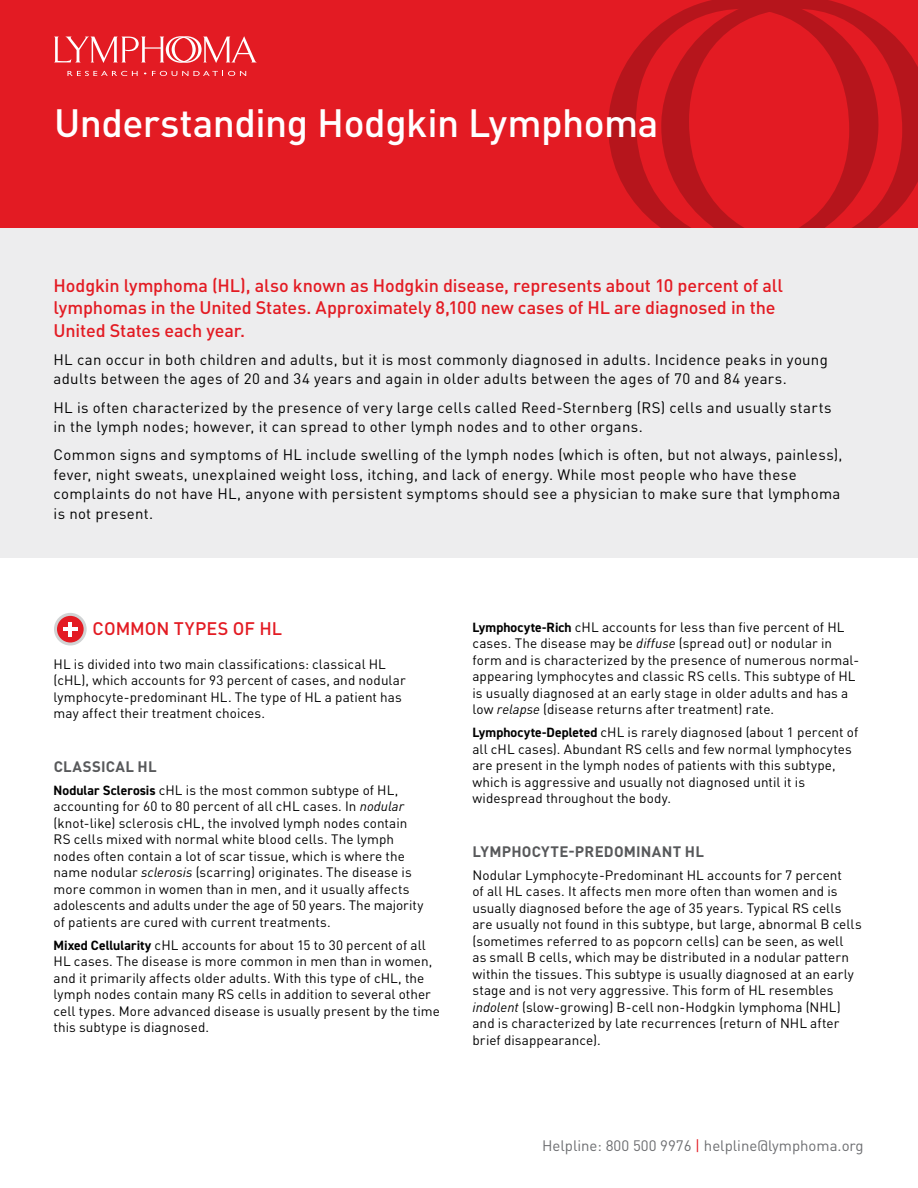
<style>
.page{position:relative;width:918px;height:1188px;background:#fff}
.page>*{position:absolute;margin:0;border:0;box-sizing:border-box;transform-origin:0 0}
.t1{font:500 39px "DINOT";letter-spacing:-.015em;color:#fff}
.t2{font:500 18px/22.5px "DINOT";letter-spacing:-.005em;color:#e31b23}
.t3{font:15px/19.5px "DINOT";letter-spacing:.02em;color:#000}
.t4{font:15px "DINOT";color:#6d6e71}
.t5{font:700 15px "DINOT";letter-spacing:.015em;color:#58595b}
.t6{font:13.5px/16.5px "DINOT";letter-spacing:.005em;color:#000}
.s1{font-family:"DIN2014";font-weight:700}
.s2{font-style:italic}
.s3{color:#e31b23}
</style>
<div class="page">
<div style="left:0;top:216px;width:918px;height:341px;background:#ededee"></div>
<div style="left:0;top:0;width:918px;height:228px;background:#e31b23"></div>
<svg style="left:608px;top:26px;width:51px;height:200px"></svg>
<svg style="left:659px;top:0;width:259px;height:228px"></svg>
<svg style="left:54px;top:36px;width:203px;height:27px"></svg>
<svg style="left:68px;top:71px;width:70px;height:5px"></svg>
<svg style="left:152px;top:71px;width:94px;height:5px"></svg>
<svg style="left:55px;top:614px;width:30px;height:30px"></svg>
<div style="left:54px;top:613px;width:33px;height:33px;border:3px solid #d1d3d4;border-radius:50%"></div>
<hr style="left:68px;top:622px;width:4px;height:14px;background:#fff">
<hr style="left:63px;top:627px;width:14px;height:4px;background:#fff">
<h1 class="t1" style="left:54px;top:98px;width:606px">Understanding Hodgkin Lymphoma</h1>
<h2 class="t2" style="left:54px;top:274px;width:731px">Hodgkin lymphoma (HL), also known as Hodgkin disease, represents about 10 percent of all lymphomas in the United States. Approximately 8,100 new cases of HL are diagnosed in the<br>United States each year.</h2>
<p class="t3" style="left:54px;top:349px;width:776px">HL can occur in both children and adults, but it is most commonly diagnosed in adults. Incidence peaks in young adults between the ages of 20 and 34 years and again in older adults between the ages of 70 and 84 years.</p>
<p class="t3" style="left:54px;top:397px;width:780px">HL is often characterized by the presence of very large cells called Reed-Sternberg (RS) cells and usually starts in the lymph nodes; however, it can spread to other lymph nodes and to other organs.</p>
<p class="t3" style="left:54px;top:445px;width:790px">Common signs and symptoms of HL include swelling of the lymph nodes (which is often, but not always, painless), fever, night sweats, unexplained weight loss, itching, and lack of energy. While most people who have these complaints do not have HL, anyone with persistent symptoms should see a physician to make sure that lymphoma is not present.</p>
<h2 class="t2" style="left:93px;top:617px;width:191px">COMMON TYPES OF HL</h2>
<p class="t6" style="left:54px;top:656px;width:354px">HL is divided into two main classifications: classical HL (cHL), which accounts for 93 percent of cases, and nodular lymphocyte-predominant HL. The type of HL a patient has may affect their treatment choices.</p>
<p class="t5" style="left:54px;top:756px;width:104px">CLASSICAL HL</p>
<p class="t6" style="left:54px;top:781px;width:371px"><span class="s1">Nodular Sclerosis</span> cHL is the most common subtype of HL, accounting for 60 to 80 percent of all cHL cases. In <span class="s2">nodular </span>(knot-like) sclerosis cHL, the involved lymph nodes contain RS cells mixed with normal white blood cells. The lymph nodes often contain a lot of scar tissue, which is where the name nodular <span class="s2">sclerosis</span> (scarring) originates. The disease is more common in women than in men, and it usually affects adolescents and adults under the age of 50 years. The majority of patients are cured with current treatments.</p>
<p class="t6" style="left:54px;top:936px;width:388px"><span class="s1">Mixed Cellularity</span> cHL accounts for about 15 to 30 percent of all HL cases. The disease is more common in men than in women, and it primarily affects older adults. With this type of cHL, the lymph nodes contain many RS cells in addition to several other cell types. More advanced disease is usually present by the time this subtype is diagnosed.</p>
<p class="t6" style="left:472px;top:619px;width:388px"><span class="s1">Lymphocyte-Rich</span> cHL accounts for less than five percent of HL cases. The disease may be <span class="s2">diffuse</span> (spread out) or nodular in form and is characterized by the presence of numerous normal&shy;appearing lymphocytes and classic RS cells. This subtype of HL is usually diagnosed at an early stage in older adults and has a low <span class="s2">relapse</span> (disease returns after treatment) rate.</p>
<p class="t6" style="left:472px;top:724px;width:387px"><span class="s1">Lymphocyte-Depleted</span> cHL is rarely diagnosed (about 1 percent of all cHL cases). Abundant RS cells and few normal lymphocytes are present in the lymph nodes of patients with this subtype, which is aggressive and usually not diagnosed until it is widespread throughout the body.</p>
<p class="t5" style="left:473px;top:841px;width:233px">LYMPHOCYTE-PREDOMINANT HL</p>
<p class="t6" style="left:472px;top:866px;width:391px">Nodular Lymphocyte-Predominant HL accounts for 7 percent<br>of all HL cases. It affects men more often than women and is usually diagnosed before the age of 35 years. Typical RS cells are usually not found in this subtype, but large, abnormal B cells (sometimes referred to as popcorn cells) can be seen, as well<br>as small B cells, which may be distributed in a nodular pattern within the tissues. This subtype is usually diagnosed at an early stage and is not very aggressive. This form of HL resembles <span class="s2">indolent</span> (slow-growing) B-cell non-Hodgkin lymphoma (NHL) and is characterized by late recurrences (return of NHL after brief disappearance).</p>
<p class="t4" style="left:542px;top:1136px;width:323px">Helpline: 800 500 9976 <span class="s3">|</span> helpline@lymphoma.org</p>
</div>
